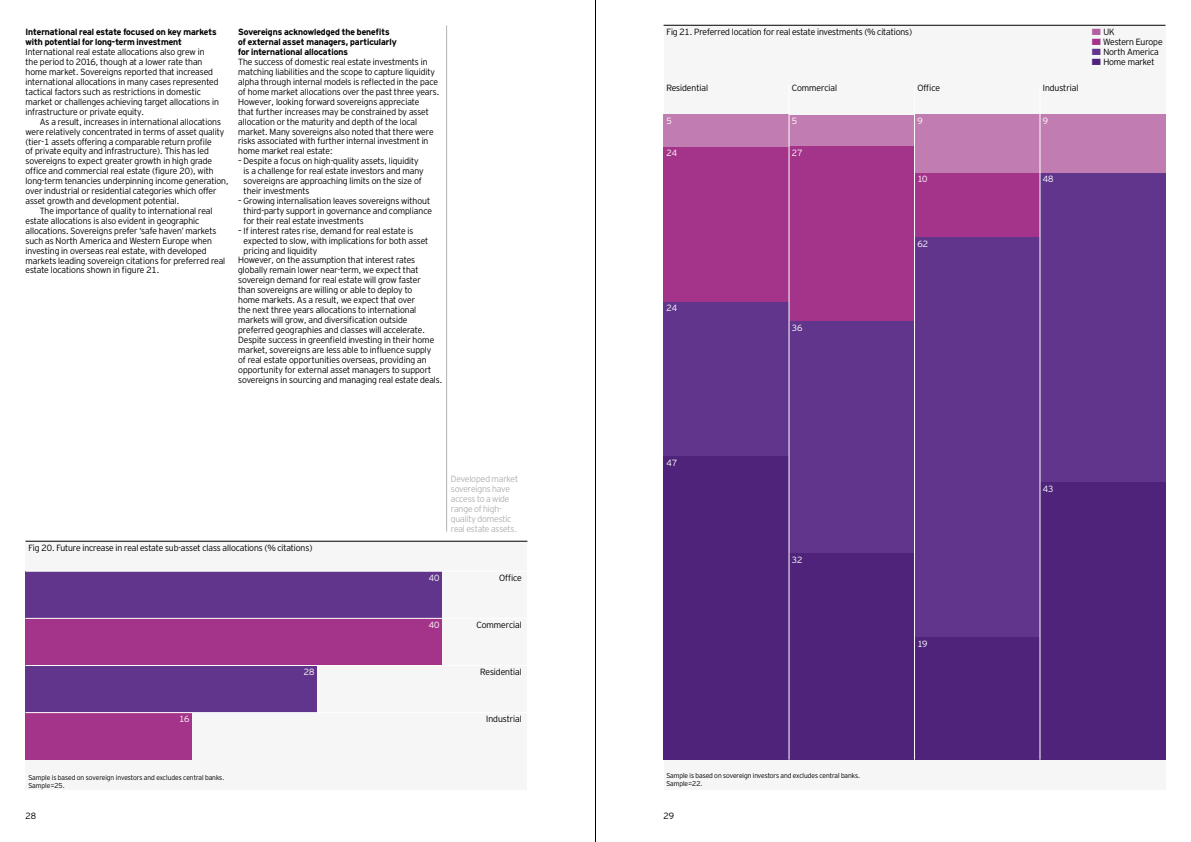
<style>
.page{position:relative;width:1191px;height:842px;background:#fff}
.page>*{position:absolute;margin:0;border:0;box-sizing:border-box;transform-origin:0 0}
.t1{font:300 9px/9.9px "Invesco Interstate";color:#000}
.t2{font:700 9px/9.9px "Invesco Interstate";color:#000}
.t3{font:300 9px/9.9px "Invesco Interstate";letter-spacing:-.015em;color:#b3b2b2}
.t4{font:300 9px "Invesco Interstate";color:#fff}
.t5{font:300 7px/8px "Invesco Interstate";letter-spacing:-.005em;color:#000}
.s1{font-size:11.7px;color:#b45fa1}
.s2{font-size:11.7px;color:#a4338a}
.s3{font-size:11.7px;color:#62358c}
.s4{font-size:11.7px;color:#4e2379}
</style>
<div class="page">
<div style="left:663px;top:26px;width:502px;height:763px;background:#f6f6f6"></div>
<div style="left:663px;top:115px;width:126px;height:32px;background:#c17db2"></div>
<div style="left:663px;top:147px;width:126px;height:155px;background:#a4338a"></div>
<div style="left:663px;top:302px;width:126px;height:155px;background:#62358c"></div>
<div style="left:663px;top:457px;width:126px;height:303px;background:#4e2379"></div>
<div style="left:914px;top:115px;width:126px;height:58px;background:#c17db2"></div>
<div style="left:914px;top:173px;width:126px;height:64px;background:#a4338a"></div>
<div style="left:914px;top:237px;width:126px;height:400px;background:#62358c"></div>
<div style="left:914px;top:637px;width:126px;height:123px;background:#4e2379"></div>
<div style="left:1040px;top:115px;width:125px;height:58px;background:#c17db2"></div>
<div style="left:1040px;top:173px;width:125px;height:309px;background:#62358c"></div>
<div style="left:1040px;top:482px;width:125px;height:278px;background:#4e2379"></div>
<div style="left:789px;top:115px;width:125px;height:32px;background:#c17db2"></div>
<div style="left:789px;top:147px;width:125px;height:174px;background:#a4338a"></div>
<div style="left:789px;top:321px;width:125px;height:232px;background:#62358c"></div>
<div style="left:789px;top:553px;width:125px;height:207px;background:#4e2379"></div>
<hr style="left:788px;top:85px;width:1px;height:675px;background:#fff">
<hr style="left:914px;top:85px;width:1px;height:675px;background:#fff">
<hr style="left:1039px;top:85px;width:1px;height:675px;background:#fff">
<hr style="left:663px;top:25px;width:502px;height:1px;background:#000">
<div style="left:26px;top:541px;width:501px;height:248px;background:#f6f6f6"></div>
<div style="left:26px;top:571px;width:416px;height:47px;background:#62358c"></div>
<div style="left:26px;top:618px;width:416px;height:47px;background:#a4338a"></div>
<div style="left:26px;top:665px;width:291px;height:48px;background:#62358c"></div>
<div style="left:26px;top:713px;width:166px;height:47px;background:#a4338a"></div>
<hr style="left:26px;top:571px;width:501px;height:1px;background:#fff">
<hr style="left:26px;top:618px;width:501px;height:1px;background:#fff">
<hr style="left:26px;top:665px;width:501px;height:1px;background:#fff">
<hr style="left:26px;top:712px;width:501px;height:1px;background:#fff">
<hr style="left:26px;top:541px;width:501px;height:1px;background:#000">
<hr style="left:446px;top:26px;width:1px;height:505px;background:#b3b2b2">
<hr style="left:595px;top:0;width:1px;height:842px;background:#000">
<p class="t2" style="left:26px;top:27px;width:193px">International real estate focused on key markets with potential for long-term investment</p>
<p class="t1" style="left:26px;top:47px;width:195px">International real estate allocations also grew in the period to 2016, though at a lower rate than home market. Sovereigns reported that increased international allocations in many cases represented tactical factors such as restrictions in domestic market or challenges achieving target allocations in infrastructure or private equity.</p>
<p class="t1" style="left:40px;top:116px;width:183px">As a result, increases in international allocations</p>
<p class="t1" style="left:26px;top:126px;width:200px">were relatively concentrated in terms of asset quality</p>
<p class="t1" style="left:26px;top:136px;width:188px">(tier-1 assets offering a comparable return profile</p>
<p class="t1" style="left:26px;top:146px;width:185px">of private equity and infrastructure). This has led</p>
<p class="t1" style="left:26px;top:156px;width:188px">sovereigns to expect greater growth in high grade</p>
<p class="t1" style="left:26px;top:166px;width:190px">office and commercial real estate (figure 20), with</p>
<p class="t1" style="left:26px;top:176px;width:205px">long-term tenancies underpinning income generation,</p>
<p class="t1" style="left:26px;top:186px;width:193px">over industrial or residential categories which offer</p>
<p class="t1" style="left:26px;top:196px;width:155px">asset growth and development potential.</p>
<p class="t1" style="left:40px;top:206px;width:174px">The importance of quality to international real</p>
<p class="t1" style="left:26px;top:216px;width:175px">estate allocations is also evident in geographic</p>
<p class="t1" style="left:26px;top:226px;width:192px">allocations. Sovereigns prefer ‘safe haven’ markets</p>
<p class="t1" style="left:26px;top:236px;width:188px">such as North America and Western Europe when</p>
<p class="t1" style="left:26px;top:245px;width:182px">investing in overseas real estate, with developed</p>
<p class="t1" style="left:26px;top:255px;width:201px">markets leading sovereign citations for preferred real</p>
<p class="t1" style="left:26px;top:265px;width:135px">estate locations shown in figure 21.</p>
<p class="t2" style="left:238px;top:27px;width:160px">Sovereigns acknowledged the benefits of external asset managers, particularly for international allocations</p>
<p class="t1" style="left:238px;top:57px;width:202px">The success of domestic real estate investments in matching liabilities and the scope to capture liquidity alpha through internal models is reflected in the pace of home market allocations over the past three years.<br>However, looking forward sovereigns appreciate<br>that further increases may be constrained by asset allocation or the maturity and depth of the local market. Many sovereigns also noted that there were risks associated with further internal investment in home market real estate:</p>
<p class="t1" style="left:244px;top:156px;width:181px;text-indent:-5px">– Despite a focus on high-quality assets, liquidity is a challenge for real estate investors and many sovereigns are approaching limits on the size of their investments</p>
<p class="t1" style="left:244px;top:196px;width:190px;text-indent:-5px">– Growing internalisation leaves sovereigns without third-party support in governance and compliance for their real estate investments</p>
<p class="t1" style="left:238px;top:226px;width:177px">– If interest rates rise, demand for real estate is</p>
<p class="t1" style="left:244px;top:235px;width:186px">expected to slow, with implications for both asset</p>
<p class="t1" style="left:244px;top:245px;width:75px">pricing and liquidity</p>
<p class="t1" style="left:238px;top:255px;width:178px">However, on the assumption that interest rates</p>
<p class="t1" style="left:238px;top:265px;width:182px">globally remain lower near-term, we expect that</p>
<p class="t1" style="left:238px;top:275px;width:184px">sovereign demand for real estate will grow faster</p>
<p class="t1" style="left:238px;top:285px;width:176px">than sovereigns are willing or able to deploy to</p>
<p class="t1" style="left:238px;top:295px;width:178px">home markets. As a result, we expect that over</p>
<p class="t1" style="left:238px;top:305px;width:180px">the next three years allocations to international</p>
<p class="t1" style="left:238px;top:315px;width:171px">markets will grow, and diversification outside</p>
<p class="t1" style="left:238px;top:325px;width:188px">preferred geographies and classes will accelerate.</p>
<p class="t1" style="left:238px;top:335px;width:198px">Despite success in greenfield investing in their home</p>
<p class="t1" style="left:238px;top:345px;width:195px">market, sovereigns are less able to influence supply</p>
<p class="t1" style="left:238px;top:354px;width:190px">of real estate opportunities overseas, providing an</p>
<p class="t1" style="left:238px;top:364px;width:195px">opportunity for external asset managers to support</p>
<p class="t1" style="left:238px;top:374px;width:206px">sovereigns in sourcing and managing real estate deals.</p>
<p class="t1" style="left:666px;top:27px;width:247px">Fig 21. Preferred location for real estate investments (% citations)</p>
<p class="t1" style="left:1091px;top:27px;width:25px"><span class="s1">•</span> UK</p>
<p class="t1" style="left:1091px;top:37px;width:73px"><span class="s2">•</span> Western Europe</p>
<p class="t1" style="left:1091px;top:47px;width:68px"><span class="s3">•</span> North America</p>
<p class="t1" style="left:1091px;top:57px;width:64px"><span class="s4">•</span> Home market</p>
<p class="t1" style="left:666px;top:83px;width:43px">Residential</p>
<p class="t1" style="left:792px;top:83px;width:47px">Commercial</p>
<p class="t1" style="left:917px;top:83px;width:24px">Office</p>
<p class="t1" style="left:1042px;top:83px;width:37px">Industrial</p>
<p class="t4" style="left:666px;top:116px;width:7px">5</p>
<p class="t4" style="left:792px;top:116px;width:7px">5</p>
<p class="t4" style="left:666px;top:148px;width:12px">24</p>
<p class="t4" style="left:792px;top:147px;width:12px">27</p>
<p class="t4" style="left:666px;top:303px;width:12px">24</p>
<p class="t4" style="left:792px;top:322px;width:12px">36</p>
<p class="t4" style="left:917px;top:116px;width:7px">9</p>
<p class="t4" style="left:917px;top:174px;width:12px">10</p>
<p class="t4" style="left:917px;top:238px;width:12px">62</p>
<p class="t4" style="left:1042px;top:116px;width:7px">9</p>
<p class="t4" style="left:1042px;top:174px;width:12px">48</p>
<p class="t4" style="left:666px;top:457px;width:12px">47</p>
<p class="t3" style="left:451px;top:474px;width:69px">Developed market sovereigns have access to a wide range of high&shy;quality domestic real estate assets.</p>
<p class="t4" style="left:1042px;top:483px;width:12px">43</p>
<p class="t1" style="left:28px;top:543px;width:286px">Fig 20. Future increase in real estate sub-asset class allocations (% citations)</p>
<p class="t4" style="left:792px;top:554px;width:12px">32</p>
<p class="t4" style="left:429px;top:572px;width:12px">40</p>
<p class="t1" style="left:499px;top:572px;width:24px">Office</p>
<p class="t4" style="left:429px;top:619px;width:12px">40</p>
<p class="t1" style="left:476px;top:620px;width:47px">Commercial</p>
<p class="t4" style="left:917px;top:638px;width:12px">19</p>
<p class="t4" style="left:304px;top:666px;width:12px">28</p>
<p class="t1" style="left:480px;top:667px;width:43px">Residential</p>
<p class="t4" style="left:179px;top:713px;width:12px">16</p>
<p class="t1" style="left:486px;top:714px;width:37px">Industrial</p>
<p class="t5" style="left:28px;top:773px;width:197px">Sample is based on sovereign investors and excludes central banks.<br>Sample=25.</p>
<p class="t5" style="left:666px;top:772px;width:195px">Sample is based on sovereign investors and excludes central banks.<br>Sample=22.</p>
<p class="t1" style="left:26px;top:811px;width:12px">28</p>
<p class="t1" style="left:663px;top:811px;width:12px">29</p>
</div>
